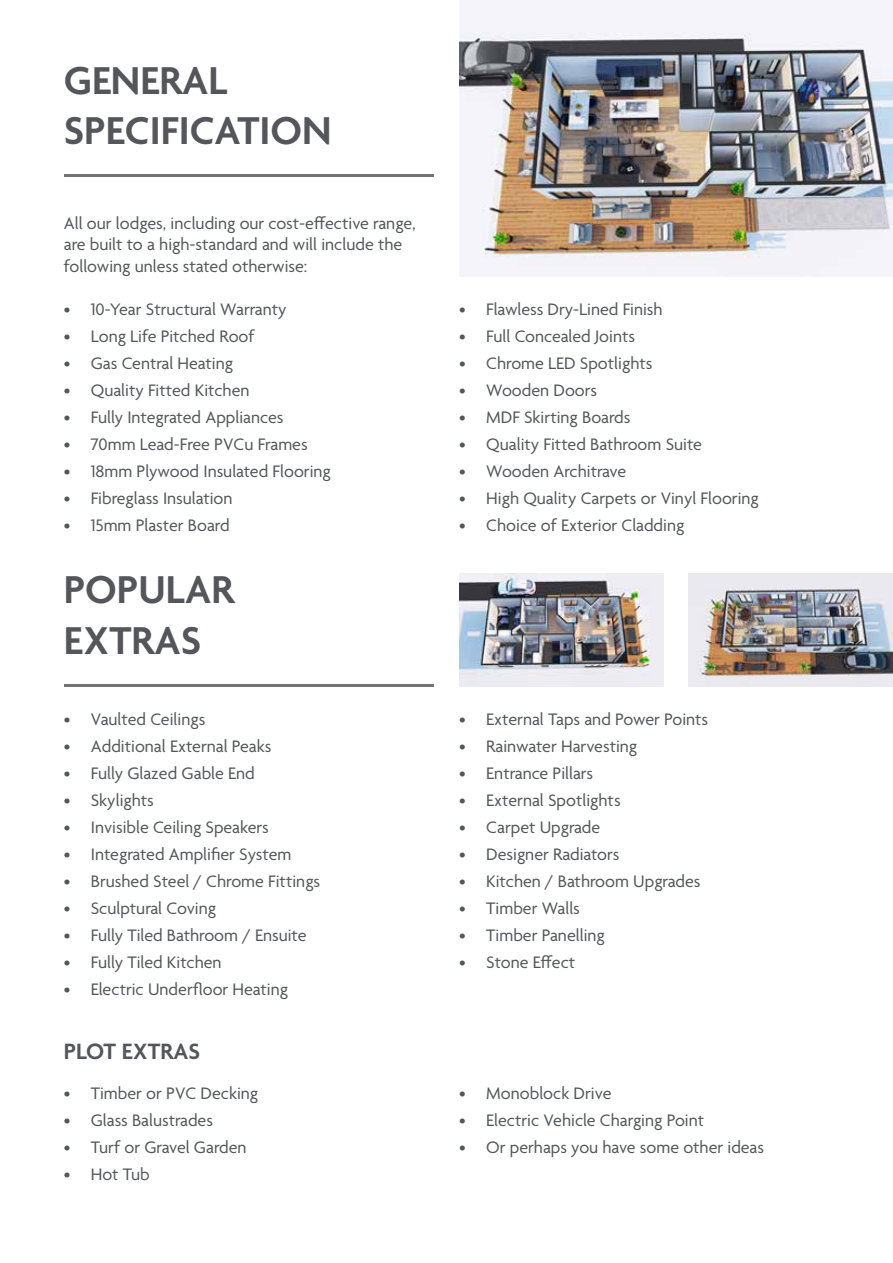
<style>
.page{position:relative;width:893px;height:1263px;background:#fff}
.page>*{position:absolute;margin:0;border:0;box-sizing:border-box;transform-origin:0 0}
.t1{font:600 42px/50.4px "Agenda";color:#54565b}
.t2{font:600 24px "Agenda";color:#54565b}
.t3{font:18px/21.6px "Agenda";color:#54565b}
</style>
<div class="page">
<hr style="left:64px;top:174px;width:370px;height:3px;background:#737276">
<hr style="left:64px;top:684px;width:370px;height:3px;background:#737276">
<img style="left:459px;top:0;width:434px;height:276px">
<img style="left:459px;top:573px;width:204px;height:114px">
<img style="left:689px;top:573px;width:204px;height:114px">
<h1 class="t1" style="left:64px;top:58px;width:269px">GENERAL<br>SPECIFICATION</h1>
<p class="t3" style="left:64px;top:213px;width:353px">All our lodges, including our cost-effective range, are built to a high-standard and will include the following unless stated otherwise:</p>
<p class="t3" style="left:64px;top:299px;width:224px">• 10-Year Structural Warranty</p>
<p class="t3" style="left:64px;top:326px;width:192px">• Long Life Pitched Roof</p>
<p class="t3" style="left:64px;top:353px;width:171px">• Gas Central Heating</p>
<p class="t3" style="left:64px;top:380px;width:187px">• Quality Fitted Kitchen</p>
<p class="t3" style="left:64px;top:407px;width:221px">• Fully Integrated Appliances</p>
<p class="t3" style="left:64px;top:434px;width:245px">• 70mm Lead-Free PVCu Frames</p>
<p class="t3" style="left:64px;top:461px;width:269px">• 18mm Plywood Insulated Flooring</p>
<p class="t3" style="left:64px;top:488px;width:170px">• Fibreglass Insulation</p>
<p class="t3" style="left:64px;top:515px;width:167px">• 15mm Plaster Board</p>
<h1 class="t1" style="left:64px;top:567px;width:172px">POPULAR<br>EXTRAS</h1>
<p class="t3" style="left:64px;top:710px;width:143px">• Vaulted Ceilings</p>
<p class="t3" style="left:64px;top:737px;width:209px">• Additional External Peaks</p>
<p class="t3" style="left:64px;top:764px;width:192px">• Fully Glazed Gable End</p>
<p class="t3" style="left:64px;top:791px;width:92px">• Skylights</p>
<p class="t3" style="left:64px;top:818px;width:207px">• Invisible Ceiling Speakers</p>
<p class="t3" style="left:64px;top:845px;width:229px">• Integrated Amplifier System</p>
<p class="t3" style="left:64px;top:872px;width:258px">• Brushed Steel / Chrome Fittings</p>
<p class="t3" style="left:64px;top:899px;width:154px">• Sculptural Coving</p>
<p class="t3" style="left:64px;top:926px;width:244px">• Fully Tiled Bathroom / Ensuite</p>
<p class="t3" style="left:64px;top:953px;width:159px">• Fully Tiled Kitchen</p>
<p class="t3" style="left:64px;top:980px;width:226px">• Electric Underfloor Heating</p>
<h2 class="t2" style="left:64px;top:1039px;width:138px">PLOT EXTRAS</h2>
<p class="t3" style="left:64px;top:1084px;width:196px">• Timber or PVC Decking</p>
<p class="t3" style="left:64px;top:1111px;width:151px">• Glass Balustrades</p>
<p class="t3" style="left:64px;top:1138px;width:184px">• Turf or Gravel Garden</p>
<p class="t3" style="left:64px;top:1165px;width:88px">• Hot Tub</p>
<p class="t3" style="left:459px;top:299px;width:205px">• Flawless Dry-Lined Finish</p>
<p class="t3" style="left:459px;top:326px;width:177px">• Full Concealed Joints</p>
<p class="t3" style="left:459px;top:353px;width:195px">• Chrome LED Spotlights</p>
<p class="t3" style="left:459px;top:380px;width:139px">• Wooden Doors</p>
<p class="t3" style="left:459px;top:407px;width:173px">• MDF Skirting Boards</p>
<p class="t3" style="left:459px;top:434px;width:244px">• Quality Fitted Bathroom Suite</p>
<p class="t3" style="left:459px;top:461px;width:169px">• Wooden Architrave</p>
<p class="t3" style="left:459px;top:488px;width:301px">• High Quality Carpets or Vinyl Flooring</p>
<p class="t3" style="left:459px;top:515px;width:227px">• Choice of Exterior Cladding</p>
<p class="t3" style="left:459px;top:710px;width:251px">• External Taps and Power Points</p>
<p class="t3" style="left:459px;top:737px;width:179px">• Rainwater Harvesting</p>
<p class="t3" style="left:459px;top:764px;width:136px">• Entrance Pillars</p>
<p class="t3" style="left:459px;top:791px;width:163px">• External Spotlights</p>
<p class="t3" style="left:459px;top:818px;width:143px">• Carpet Upgrade</p>
<p class="t3" style="left:459px;top:845px;width:162px">• Designer Radiators</p>
<p class="t3" style="left:459px;top:872px;width:243px">• Kitchen / Bathroom Upgrades</p>
<p class="t3" style="left:459px;top:899px;width:122px">• Timber Walls</p>
<p class="t3" style="left:459px;top:926px;width:147px">• Timber Panelling</p>
<p class="t3" style="left:459px;top:953px;width:118px">• Stone Effect</p>
<p class="t3" style="left:459px;top:1084px;width:154px">• Monoblock Drive</p>
<p class="t3" style="left:459px;top:1111px;width:246px">• Electric Vehicle Charging Point</p>
<p class="t3" style="left:459px;top:1138px;width:306px">• Or perhaps you have some other ideas</p>
</div>
